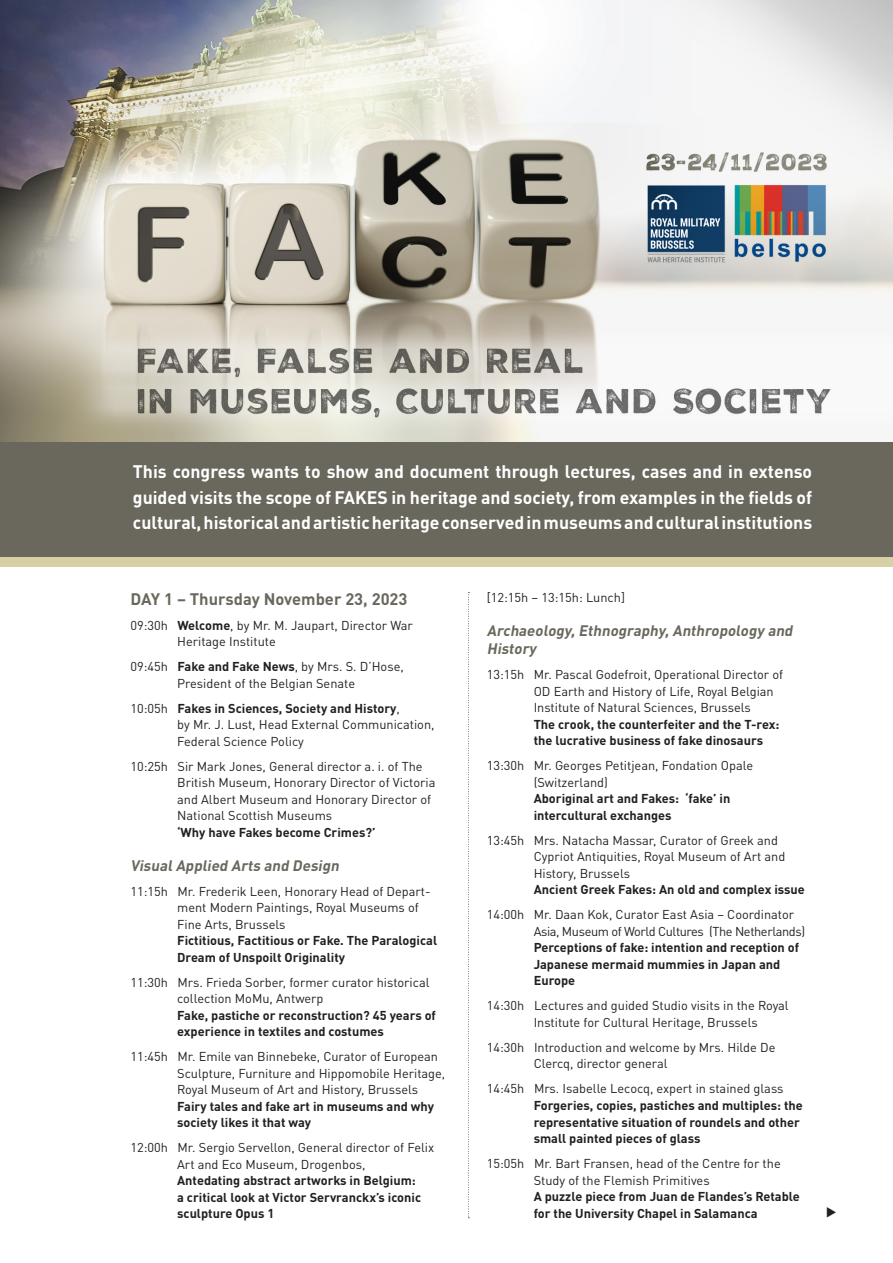
<style>
.page{position:relative;width:893px;height:1263px;background:#fff}
.page>*{position:absolute;margin:0;border:0;box-sizing:border-box;transform-origin:0 0}
.t1{font:700 18px/25.5px "DINOT";color:#fff;text-align:justify}
.t2{font:700 16.5px "DINOT";color:#6a685d}
.t3{font:italic 700 15px/18px "DINOT";color:#6a685d}
.t4{font:12.75px/16.5px "DINOT";color:#231f20}
.t5{font:700 12.75px/16.5px "DINOT";color:#231f20}
.t6{font:12.75px/16.5px "DINOT";letter-spacing:-.03em;color:#231f20}
.s1{font-weight:700}
.s2{font-weight:400}
</style>
<div class="page">
<div style="left:0;top:434px;width:893px;height:133px;background:#d7cfa5"></div>
<img style="left:0;top:0;width:893px;height:442px">
<div style="left:0;top:442px;width:893px;height:114px;background:#6a685d"></div>
<svg style="left:468px;top:592px;width:1px;height:626px"></svg>
<p class="t1" style="left:133px;top:458px;width:681px">This congress wants to show and document through lectures, cases and in extenso guided visits the scope of FAKES in heritage and society, from examples in the fields of cultural, historical and artistic heritage conserved in museums and cultural institutions</p>
<p class="t2" style="left:130px;top:588px;width:279px">DAY 1 – Thursday November 23, 2023</p>
<p class="t4" style="left:177px;top:617px;width:237px;text-indent:-47px">09:30h <span class="s1">Welcome</span>, by Mr. M. Jaupart, Director War<br>Heritage Institute</p>
<p class="t4" style="left:130px;top:658px;width:275px;text-align:center">09:45h <span class="s1">Fake and Fake News</span>, by Mrs. S. D’Hose,<br>President of the Belgian Senate</p>
<p class="t4" style="left:177px;top:700px;width:259px;text-indent:-47px">10:05h <span class="s1">Fakes in Sciences, Society and History</span>,<br>by Mr. J. Lust, Head External Communication,<br>Federal Science Policy</p>
<p class="t4" style="left:177px;top:758px;width:260px;text-indent:-47px">10:25h Sir Mark Jones, General director a. i. of The British Museum, Honorary Director of Victoria and Albert Museum and Honorary Director of National Scottish Museums<br><span class="s1">‘Why have Fakes become Crimes?’</span></p>
<p class="t3" style="left:130px;top:856px;width:213px">VisualApplied Arts and Design</p>
<p class="t4" style="left:177px;top:883px;width:261px;text-indent:-47px">11:15h Mr. Frederik Leen, Honorary Head of Depart&shy;ment Modern Paintings, Royal Museums of Fine Arts, Brussels<br><span class="s1">Fictitious, Factitious or Fake. The Paralogical Dream of Unspoilt Originality</span></p>
<p class="t5" style="left:177px;top:973px;width:260px;text-indent:-47px"><span class="s2">11:30h Mrs. Frieda Sorber, former curator historical collection MoMu, Antwerp<br></span>Fake, pastiche or reconstruction? 45 years of experience in textiles and costumes</p>
<p class="t4" style="left:177px;top:1048px;width:270px;text-indent:-47px">11:45h Mr. Emile van Binnebeke, Curator of European Sculpture, Furniture and Hippomobile Heritage, Royal Museum of Art and History, Brussels <span class="s1">Fairy tales and fake art in museums and why society likes it that way</span></p>
<p class="t5" style="left:177px;top:1139px;width:259px;text-indent:-47px"><span class="s2">12:00h Mr. Sergio Servellon, General director of Felix Art and Eco Museum, Drogenbos,<br></span>Antedating abstract artworks in Belgium:<br>a critical look at Victor Servranckx’s iconic sculpture Opus 1</p>
<p class="t4" style="left:487px;top:589px;width:140px">[12:15h – 13:15h: Lunch]</p>
<p class="t3" style="left:487px;top:621px;width:310px">Archaeology,Ethnography,Anthropology and<br>History</p>
<p class="t4" style="left:534px;top:666px;width:251px;text-indent:-47px">13:15h Mr. Pascal Godefroit, Operational Director of OD Earth and History of Life, Royal Belgian Institute of Natural Sciences, Brussels<br><span class="s1">The crook, the counterfeiter and the T-rex: the lucrative business of fake dinosaurs</span></p>
<p class="t4" style="left:534px;top:757px;width:221px;text-indent:-47px">13:30h Mr. Georges Petitjean, Fondation Opale (Switzerland)<br><span class="s1">Aboriginal art and Fakes: ‘fake’ in intercultural exchanges</span></p>
<p class="t4" style="left:534px;top:832px;width:273px;text-indent:-47px">13:45h Mrs. Natacha Massar, Curator of Greek and Cypriot Antiquities, Royal Museum of Art and History, Brussels<br><span class="s1">Ancient Greek Fakes: An old and complex issue</span></p>
<p class="t6" style="left:534px;top:906px;width:273px;text-indent:-47px">14:00h Mr. Daan Kok, Curator East Asia – Coordinator Asia, Museum of World Cultures (The Netherlands)<br><span class="s1">Perceptions of fake: intention and reception of Japanese mermaid mummies in Japan and Europe</span></p>
<p class="t4" style="left:534px;top:997px;width:257px;text-indent:-47px">14:30h Lectures and guided Studio visits in the Royal<br>Institute for Cultural Heritage, Brussels</p>
<p class="t4" style="left:534px;top:1039px;width:243px;text-indent:-47px">14:30h Introduction and welcome by Mrs. Hilde De<br>Clercq, director general</p>
<p class="t5" style="left:534px;top:1080px;width:271px;text-indent:-47px"><span class="s2">14:45h Mrs. Isabelle Lecocq, expert in stained glass </span>Forgeries, copies, pastiches and multiples: the representative situation of roundels and other small painted pieces of glass</p>
<p class="t5" style="left:534px;top:1155px;width:268px;text-indent:-47px"><span class="s2">15:05h Mr. Bart Fransen, head of the Centre for the Study of the Flemish Primitives<br></span>A puzzle piece from Juan de Flandes’s Retable for the University Chapel in Salamanca</p>
</div>
